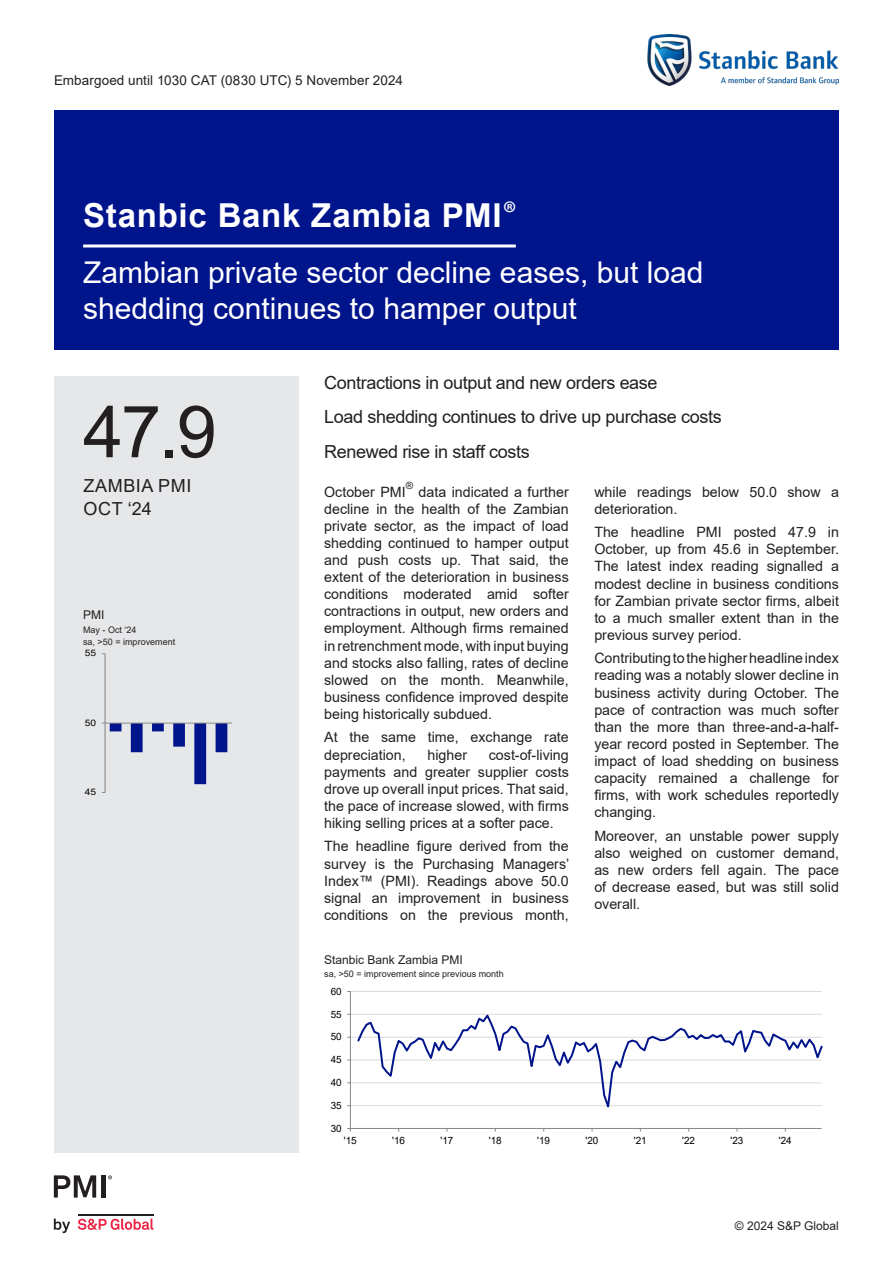
<style>
.page{position:relative;width:893px;height:1263px;background:#fff}
.page>*{position:absolute;margin:0;border:0;box-sizing:border-box;transform-origin:0 0}
.Graphic_figure{font:72px "Arial";color:#231f20}
.t1{font:700 33px "Arial";letter-spacing:.025em;color:#fff}
.Headline_rev{font:30px/36px "Arial";color:#fff}
.Key_findings{font:18px "Arial";letter-spacing:-.02em;color:#231f20}
.Graphic_text{font:18px "Arial";letter-spacing:.035em;color:#231f20}
.Graphic_month{font:18px "Arial";color:#231f20}
.Body_copy_2{font:14.25px/17.1px "Arial";color:#231f20;text-align:justify}
.t2{font:13.5px "Arial";letter-spacing:.005em;color:#231f20}
.Chart_title{font:12px "Arial";color:#231f20}
.t3{font:10.05px "Arial";color:#000}
.Body_copy_2-2{font:10.05px "Arial";color:#231f20}
.Axis_title{font:9px "Arial";color:#231f20}
.Last_six_months{font:9px "Arial";color:#231f20}
.t4{font:9px "Arial";color:#000;scale:1.14 1}
.s1{font-family:"Myriad Pro";font-weight:400}
</style>
<div class="page">
<div style="left:54px;top:111px;width:785px;height:239px;background:#00148c"></div>
<img style="left:648px;top:34px;width:191px;height:51px">
<div style="left:54px;top:376px;width:245px;height:776px;background:#e6e7e9"></div>
<hr style="left:83px;top:244px;width:433px;height:3px;background:#fff">
<hr style="left:105px;top:654px;width:1px;height:138px;background:#868686">
<svg style="left:102px;top:723px;width:125px;height:61px"></svg>
<hr style="left:105px;top:723px;width:127px;height:1px;background:#868686">
<hr style="left:350px;top:1105px;width:472px;height:1px;background:#d9d9d9">
<hr style="left:350px;top:1082px;width:472px;height:1px;background:#d9d9d9">
<hr style="left:350px;top:1060px;width:472px;height:1px;background:#d9d9d9">
<hr style="left:350px;top:1037px;width:472px;height:1px;background:#d9d9d9">
<hr style="left:350px;top:1014px;width:472px;height:1px;background:#d9d9d9">
<hr style="left:350px;top:991px;width:472px;height:1px;background:#d9d9d9">
<hr style="left:350px;top:991px;width:1px;height:137px;background:#868686">
<hr style="left:350px;top:1128px;width:472px;height:1px;background:#868686">
<svg style="left:356px;top:1014px;width:466px;height:94px"></svg>
<svg style="left:54px;top:1218px;width:16px;height:15px"></svg>
<svg style="left:78px;top:1218px;width:75px;height:12px"></svg>
<hr style="left:78px;top:1213px;width:75px;height:2px;background:#231f20">
<svg style="left:54px;top:1175px;width:42px;height:22px"></svg>
<div style="left:101px;top:1175px;width:5px;height:22px;background:#231f20"></div>
<svg style="left:108px;top:1175px;width:4px;height:4px"></svg>
<p class="t2" style="left:54px;top:71px;width:351px">Embargoed until 1030 CAT (0830 UTC) 5 November 2024</p>
<p class="t1" style="left:83px;top:193px;width:435px">Stanbic Bank Zambia PMI<span class="s1">®</span></p>
<p class="Headline_rev" style="left:83px;top:255px;width:622px">Zambian private sector decline eases, but load shedding continues to hamper output</p>
<p class="Graphic_figure" style="left:83px;top:382px;width:135px">47.9</p>
<p class="Graphic_text" style="left:83px;top:474px;width:110px">ZAMBIA PMI</p>
<p class="Graphic_month" style="left:83px;top:496px;width:70px">OCT ‘24</p>
<p class="Chart_title" style="left:83px;top:606px;width:23px">PMI</p>
<p class="Axis_title" style="left:83px;top:636px;width:94px">sa, &gt;50 = improvement</p>
<p class="Last_six_months" style="left:83px;top:623px;width:55px">May - Oct ‘24</p>
<p class="t4" style="left:85px;top:647px;width:11px">55</p>
<p class="t4" style="left:85px;top:716px;width:11px">50</p>
<p class="t4" style="left:85px;top:786px;width:11px">45</p>
<p class="Key_findings" style="left:324px;top:370px;width:335px">Contractions in output and new orders ease</p>
<p class="Key_findings" style="left:324px;top:404px;width:399px">Load shedding continues to drive up purchase costs</p>
<p class="Key_findings" style="left:324px;top:439px;width:207px">Renewed rise in staff costs</p>
<p class="Body_copy_2" style="left:324px;top:483px;width:83px">October PMI</p>
<p class="Body_copy_2-2" style="left:406px;top:479px;width:9px">®</p>
<p class="Body_copy_2" style="left:324px;top:483px;width:246px;text-indent:94px">data indicated a further decline in the health of the Zambian private sector, as the impact of load shedding continued to hamper output and push costs up. That said, the extent of the deterioration in business conditions moderated amid softer contractions in output, new orders and employment. Although firms remained in retrenchment mode, with input buying and stocks also falling, rates of decline slowed on the month. Meanwhile, business confidence improved despite being historically subdued.</p>
<p class="Body_copy_2" style="left:324px;top:729px;width:246px">At the same time, exchange rate depreciation,</p>
<p class="Body_copy_2" style="left:594px;top:483px;width:246px">while readings below 50.0 show a deterioration.</p>
<p class="Body_copy_2" style="left:594px;top:524px;width:246px">The headline PMI posted 47.9 in October, up from 45.6 in September.<br>The latest index reading signalled a modest decline in business conditions for Zambian private sector firms, albeit to a much smaller extent than in the previous survey period.</p>
<p class="Body_copy_2" style="left:594px;top:650px;width:246px">Contributing to the higher headline index reading was a notably slower decline in business activity during October. The pace of contraction was much softer than the more than three-and-a-half&shy;year record posted in September. The impact of load shedding on business capacity remained a challenge for firms, with work schedules reportedly changing.</p>
<p class="Body_copy_2" style="left:594px;top:827px;width:246px">Moreover, an unstable power supply also weighed on customer demand, as new orders fell again. The pace of decrease eased, but was still solid overall.</p>
<p class="Body_copy_2" style="left:324px;top:746px;width:246px;text-indent:165px">cost-of-living payments and greater supplier costs drove up overall input prices. That said, the pace of increase slowed, with firms hiking selling prices at a softer pace.</p>
<p class="Body_copy_2" style="left:324px;top:838px;width:247px">The headline figure derived from the survey is the Purchasing Managers’ Index™ (PMI). Readings above 50.0 signal an improvement in business conditions on the previous month,</p>
<p class="Body_copy_2" style="left:427px;top:746px;width:41px">higher</p>
<p class="Chart_title" style="left:324px;top:951px;width:140px">Stanbic Bank Zambia PMI</p>
<p class="Axis_title" style="left:324px;top:968px;width:181px">sa, &gt;50 = improvement since previous month</p>
<p class="t3" style="left:331px;top:984px;width:13px">60</p>
<p class="t3" style="left:331px;top:1007px;width:13px">55</p>
<p class="t3" style="left:331px;top:1030px;width:13px">50</p>
<p class="t3" style="left:331px;top:1053px;width:13px">45</p>
<p class="t3" style="left:331px;top:1075px;width:13px">40</p>
<p class="t3" style="left:331px;top:1098px;width:13px">35</p>
<p class="t3" style="left:331px;top:1121px;width:13px">30</p>
<p class="t3" style="left:344px;top:1133px;width:14px">'15</p>
<p class="t3" style="left:392px;top:1133px;width:14px">'16</p>
<p class="t3" style="left:441px;top:1133px;width:14px">'17</p>
<p class="t3" style="left:489px;top:1133px;width:14px">'18</p>
<p class="t3" style="left:537px;top:1133px;width:14px">'19</p>
<p class="t3" style="left:586px;top:1133px;width:14px">'20</p>
<p class="t3" style="left:634px;top:1133px;width:14px">'21</p>
<p class="t3" style="left:682px;top:1133px;width:14px">'22</p>
<p class="t3" style="left:731px;top:1133px;width:14px">'23</p>
<p class="t3" style="left:779px;top:1133px;width:14px">'24</p>
<p class="Chart_title" style="left:735px;top:1217px;width:106px">© 2024 S&amp;P Global</p>
</div>
